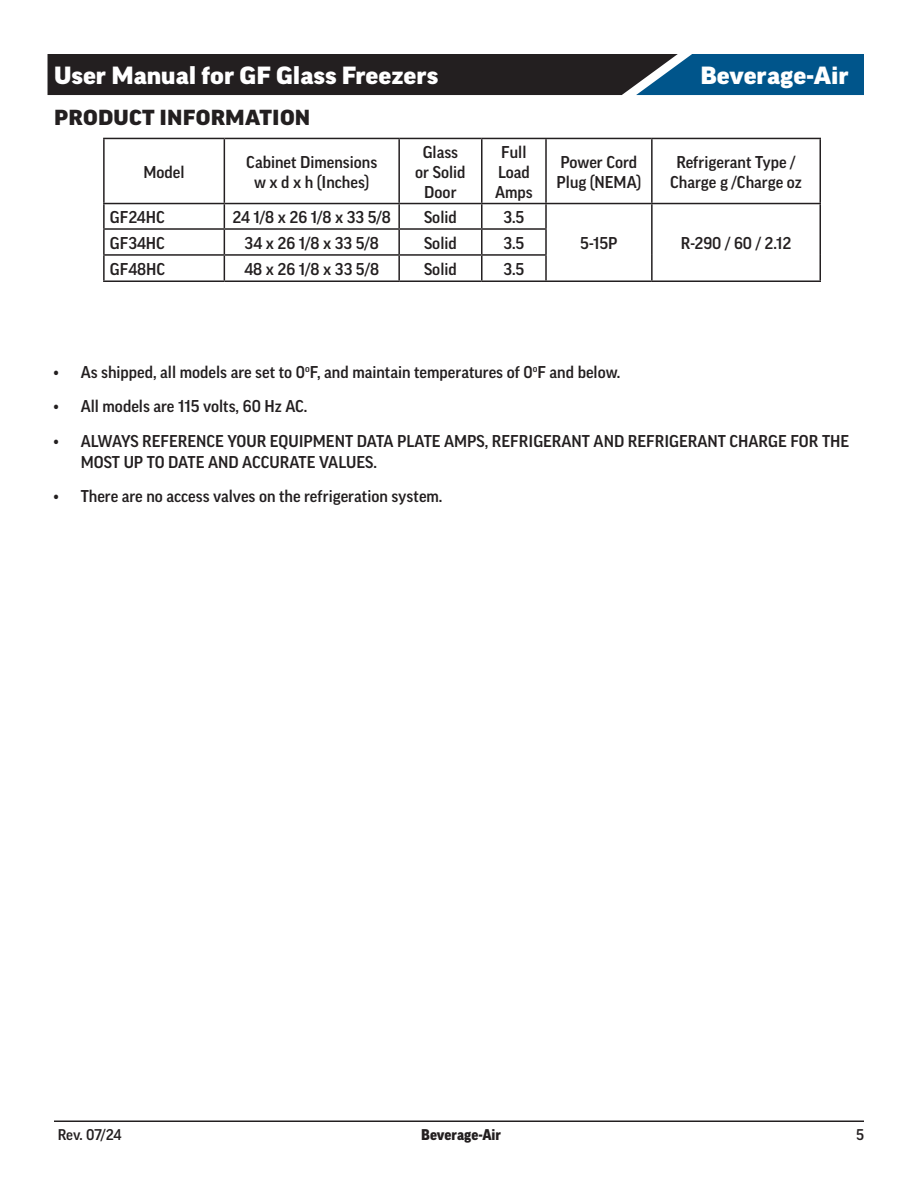
<style>
.page{position:relative;width:918px;height:1188px;background:#fff}
.page>*{position:absolute;margin:0;border:0;box-sizing:border-box;transform-origin:0 0}
.t1{font:900 expanded 24px "Good Pro";color:#fff}
.Page_Header{font:900 expanded 21px "Good Pro";letter-spacing:.01em;color:#231f20}
.Table_Header{font:500 16.5px/19.8px "Good Pro";color:#231f20;text-align:center}
.Body_-_Text{font:500 16.5px/19.8px "Good Pro";color:#231f20;text-align:center}
.t2{font:900 15px "Good Pro";color:#231f20}
.t3{font:500 15px "Good Pro";letter-spacing:-.015em;color:#231f20}
</style>
<div class="page">
<svg style="left:48px;top:54px;width:816px;height:41px;background:#1e2f3d"></svg>
<hr style="left:54px;top:1120px;width:810px;height:2px;background:#231f20">
<hr style="left:103px;top:138px;width:121px;height:1px;background:#231f20">
<hr style="left:103px;top:139px;width:2px;height:64px;background:#231f20">
<hr style="left:224px;top:138px;width:175px;height:1px;background:#231f20">
<hr style="left:224px;top:139px;width:1px;height:64px;background:#231f20">
<hr style="left:399px;top:138px;width:83px;height:1px;background:#231f20">
<hr style="left:398px;top:139px;width:2px;height:64px;background:#231f20">
<hr style="left:482px;top:138px;width:64px;height:1px;background:#231f20">
<hr style="left:481px;top:139px;width:2px;height:64px;background:#231f20">
<hr style="left:546px;top:138px;width:106px;height:1px;background:#231f20">
<hr style="left:545px;top:139px;width:2px;height:64px;background:#231f20">
<hr style="left:652px;top:138px;width:169px;height:1px;background:#231f20">
<hr style="left:651px;top:139px;width:2px;height:64px;background:#231f20">
<hr style="left:820px;top:139px;width:1px;height:64px;background:#231f20">
<hr style="left:103px;top:203px;width:121px;height:1px;background:#231f20">
<hr style="left:103px;top:204px;width:2px;height:24px;background:#231f20">
<hr style="left:224px;top:203px;width:175px;height:1px;background:#231f20">
<hr style="left:399px;top:203px;width:83px;height:1px;background:#231f20">
<hr style="left:398px;top:204px;width:2px;height:24px;background:#231f20">
<hr style="left:482px;top:203px;width:64px;height:1px;background:#231f20">
<hr style="left:481px;top:204px;width:2px;height:24px;background:#231f20">
<hr style="left:546px;top:203px;width:106px;height:1px;background:#231f20">
<hr style="left:545px;top:204px;width:2px;height:24px;background:#231f20">
<hr style="left:652px;top:203px;width:169px;height:1px;background:#231f20">
<hr style="left:651px;top:204px;width:2px;height:25px;background:#231f20">
<hr style="left:103px;top:228px;width:121px;height:2px;background:#231f20">
<hr style="left:103px;top:230px;width:2px;height:24px;background:#231f20">
<hr style="left:224px;top:228px;width:175px;height:2px;background:#231f20">
<hr style="left:399px;top:228px;width:83px;height:2px;background:#231f20">
<hr style="left:398px;top:230px;width:2px;height:24px;background:#231f20">
<hr style="left:482px;top:228px;width:65px;height:2px;background:#231f20">
<hr style="left:481px;top:230px;width:2px;height:24px;background:#231f20">
<hr style="left:545px;top:230px;width:2px;height:24px;background:#231f20">
<hr style="left:651px;top:229px;width:2px;height:26px;background:#231f20">
<hr style="left:103px;top:254px;width:121px;height:2px;background:#231f20">
<hr style="left:103px;top:256px;width:2px;height:24px;background:#231f20">
<hr style="left:224px;top:254px;width:175px;height:2px;background:#231f20">
<svg style="left:224px;top:204px;width:1px;height:76px"></svg>
<hr style="left:399px;top:254px;width:83px;height:2px;background:#231f20">
<hr style="left:398px;top:256px;width:2px;height:24px;background:#231f20">
<hr style="left:482px;top:254px;width:65px;height:2px;background:#231f20">
<hr style="left:481px;top:256px;width:2px;height:24px;background:#231f20">
<hr style="left:545px;top:256px;width:2px;height:24px;background:#231f20">
<hr style="left:651px;top:255px;width:2px;height:25px;background:#231f20">
<svg style="left:820px;top:204px;width:1px;height:76px"></svg>
<hr style="left:103px;top:280px;width:121px;height:2px;background:#231f20">
<hr style="left:224px;top:280px;width:175px;height:2px;background:#231f20">
<hr style="left:399px;top:280px;width:83px;height:2px;background:#231f20">
<hr style="left:482px;top:280px;width:64px;height:2px;background:#231f20">
<hr style="left:546px;top:280px;width:106px;height:2px;background:#231f20">
<hr style="left:652px;top:280px;width:169px;height:2px;background:#231f20">
<h1 class="t1" style="left:54px;top:62px;width:386px">User Manual for GF Glass Freezers</h1>
<h1 class="t1" style="left:700px;top:62px;width:150px">Beverage-Air</h1>
<p class="Page_Header" style="left:54px;top:106px;width:258px">PRODUCT INFORMATION</p>
<p class="Body_-_Text" style="left:143px;top:162px;width:43px">Model</p>
<p class="Body_-_Text" style="left:246px;top:152px;width:132px">Cabinet Dimensions</p>
<p class="Body_-_Text" style="left:254px;top:172px;width:117px">w x d x h (Inches)</p>
<p class="Body_-_Text" style="left:415px;top:142px;width:52px">Glass or Solid<br>Door</p>
<p class="Body_-_Text" style="left:495px;top:142px;width:39px">Full<br>Load<br>Amps</p>
<p class="Body_-_Text" style="left:557px;top:152px;width:86px;text-align:left">Power Cord<br>Plug (NEMA)</p>
<p class="Table_Header" style="left:670px;top:152px;width:133px">Refrigerant Type /<br>Charge g /Charge oz</p>
<p class="Body_-_Text" style="left:110px;top:207px;width:57px">GF24HC</p>
<p class="Body_-_Text" style="left:233px;top:207px;width:160px">24 1/8 x 26 1/8 x 33 5/8</p>
<p class="Body_-_Text" style="left:424px;top:207px;width:34px">Solid</p>
<p class="Body_-_Text" style="left:503px;top:207px;width:22px">3.5</p>
<p class="Body_-_Text" style="left:110px;top:233px;width:57px">GF34HC</p>
<p class="Body_-_Text" style="left:245px;top:233px;width:136px">34 x 26 1/8 x 33 5/8</p>
<p class="Body_-_Text" style="left:424px;top:233px;width:34px">Solid</p>
<p class="Body_-_Text" style="left:503px;top:233px;width:22px">3.5</p>
<p class="Body_-_Text" style="left:580px;top:233px;width:39px">5-15P</p>
<p class="Body_-_Text" style="left:681px;top:233px;width:112px">R-290 / 60 / 2.12</p>
<p class="Body_-_Text" style="left:110px;top:259px;width:57px">GF48HC</p>
<p class="Body_-_Text" style="left:244px;top:259px;width:136px">48 x 26 1/8 x 33 5/8</p>
<p class="Body_-_Text" style="left:424px;top:259px;width:34px">Solid</p>
<p class="Body_-_Text" style="left:503px;top:259px;width:22px">3.5</p>
<p class="Table_Header" style="left:54px;top:362px;width:568px">• As shipped, all models are set to 0<sup>o</sup>F, and maintain temperatures of 0<sup>o</sup>F and below.</p>
<p class="Table_Header" style="left:54px;top:397px;width:255px">• All models are 115 volts, 60 Hz AC.</p>
<p class="Table_Header" style="left:81px;top:431px;width:770px;line-height:21px;text-align:left;text-indent:-27px">• ALWAYS REFERENCE YOUR EQUIPMENT DATA PLATE AMPS, REFRIGERANT AND REFRIGERANT CHARGE FOR THE<br>MOST UP TO DATE AND ACCURATE VALUES.</p>
<p class="Table_Header" style="left:54px;top:487px;width:390px">• There are no access valves on the refrigeration system.</p>
<p class="t3" style="left:58px;top:1127px;width:65px">Rev. 07/24</p>
<p class="t2" style="left:421px;top:1127px;width:82px">Beverage-Air</p>
<p class="t3" style="left:856px;top:1127px;width:9px">5</p>
</div>
